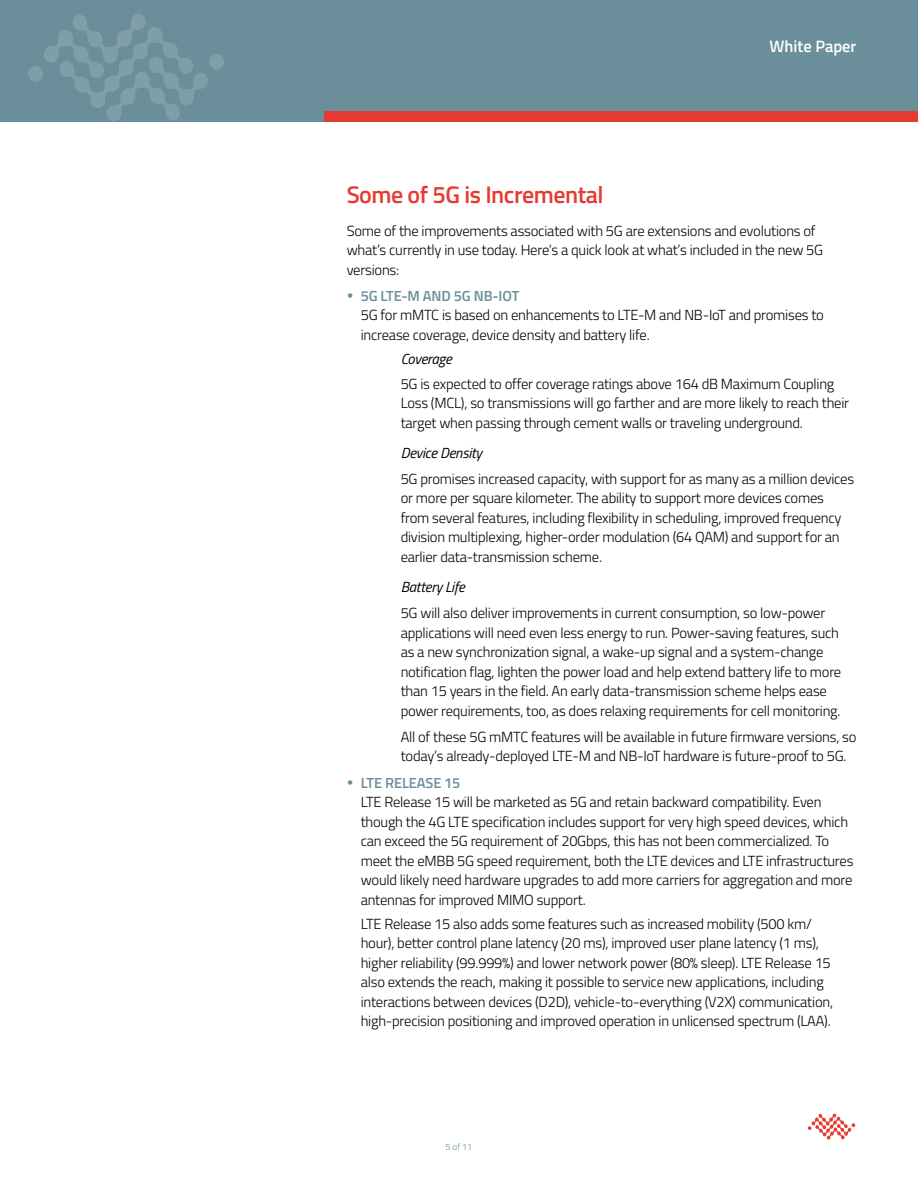
<style>
.page{position:relative;width:918px;height:1188px;background:#fff}
.page>*{position:absolute;margin:0;border:0;box-sizing:border-box;transform-origin:0 0}
.t1{font:600 24px "Titillium Web";letter-spacing:-.02em;color:#e53b30}
.t2{font:600 16.5px "Titillium Web";color:#fff}
.t3{font:300 14.7px/19.5px "Titillium Web";letter-spacing:-.015em;color:#000}
.t4{font:italic 14.7px "Titillium Web";letter-spacing:-.015em;color:#000}
.t5{font:300 9px "Titillium Web";color:#6a8e9a}
.s1{color:#6a8e9a}
.s2{font-weight:600;color:#6a8e9a}
</style>
<div class="page">
<div style="left:0;top:0;width:918px;height:122px;background:#6a8e9a"></div>
<div style="left:324px;top:111px;width:594px;height:11px;background:#e53b30"></div>
<svg style="left:28px;top:14px;width:196px;height:107px"></svg>
<svg style="left:808px;top:1113px;width:47px;height:27px"></svg>
<p class="t2" style="left:769px;top:33px;width:89px">White Paper</p>
<h1 class="t1" style="left:347px;top:176px;width:259px">Some of 5G is Incremental</h1>
<p class="t3" style="left:347px;top:220px;width:478px">Some of the improvements associated with 5G are extensions and evolutions of what’s currently in use today. Here’s a quick look at what’s included in the new 5G versions:</p>
<p class="t3" style="left:361px;top:285px;width:465px;text-indent:-14px"><span class="s1">•</span> <span class="s2">5G LTE-M AND 5G NB-IOT<br></span>5G for mMTC is based on enhancements to LTE-M and NB-IoT and promises to increase coverage, device density and battery life.</p>
<p class="t4" style="left:401px;top:348px;width:53px">Coverage</p>
<p class="t3" style="left:401px;top:373px;width:450px">5G is expected to offer coverage ratings above 164 dB Maximum Coupling<br>Loss (MCL), so transmissions will go farther and are more likely to reach their target when passing through cement walls or traveling underground.</p>
<p class="t4" style="left:401px;top:442px;width:83px">Device Density</p>
<p class="t3" style="left:401px;top:468px;width:455px">5G promises increased capacity, with support for as many as a million devices or more per square kilometer. The ability to support more devices comes from several features, including flexibility in scheduling, improved frequency division multiplexing, higher-order modulation (64 QAM) and support for an earlier data-transmission scheme.</p>
<p class="t4" style="left:401px;top:576px;width:66px">Battery Life</p>
<p class="t3" style="left:401px;top:603px;width:442px">5G will also deliver improvements in current consumption, so low-power applications will need even less energy to run. Power-saving features, such as a new synchronization signal, a wake-up signal and a system-change notification flag, lighten the power load and help extend battery life to more than 15 years in the field. An early data-transmission scheme helps ease power requirements, too, as does relaxing requirements for cell monitoring.</p>
<p class="t3" style="left:401px;top:726px;width:457px">All of these 5G mMTC features will be available in future firmware versions, so today’s already-deployed LTE-M and NB-IoT hardware is future-proof to 5G.</p>
<p class="t3" style="left:361px;top:772px;width:494px;text-indent:-14px"><span class="s1">•</span> <span class="s2">LTE RELEASE 15<br></span>LTE Release 15 will be marketed as 5G and retain backward compatibility. Even though the 4G LTE specification includes support for very high speed devices, which can exceed the 5G requirement of 20Gbps, this has not been commercialized. To meet the eMBB 5G speed requirement, both the LTE devices and LTE infrastructures would likely need hardware upgrades to add more carriers for aggregation and more antennas for improved MIMO support.</p>
<p class="t3" style="left:361px;top:913px;width:474px">LTE Release 15 also adds some features such as increased mobility (500 km/ hour), better control plane latency (20 ms), improved user plane latency (1 ms), higher reliability (99.999%) and lower network power (80% sleep). LTE Release 15 also extends the reach, making it possible to service new applications, including interactions between devices (D2D), vehicle-to-everything (V2X) communication, high-precision positioning and improved operation in unlicensed spectrum (LAA).</p>
<p class="t5" style="left:446px;top:1140px;width:28px">5 of 11</p>
</div>
